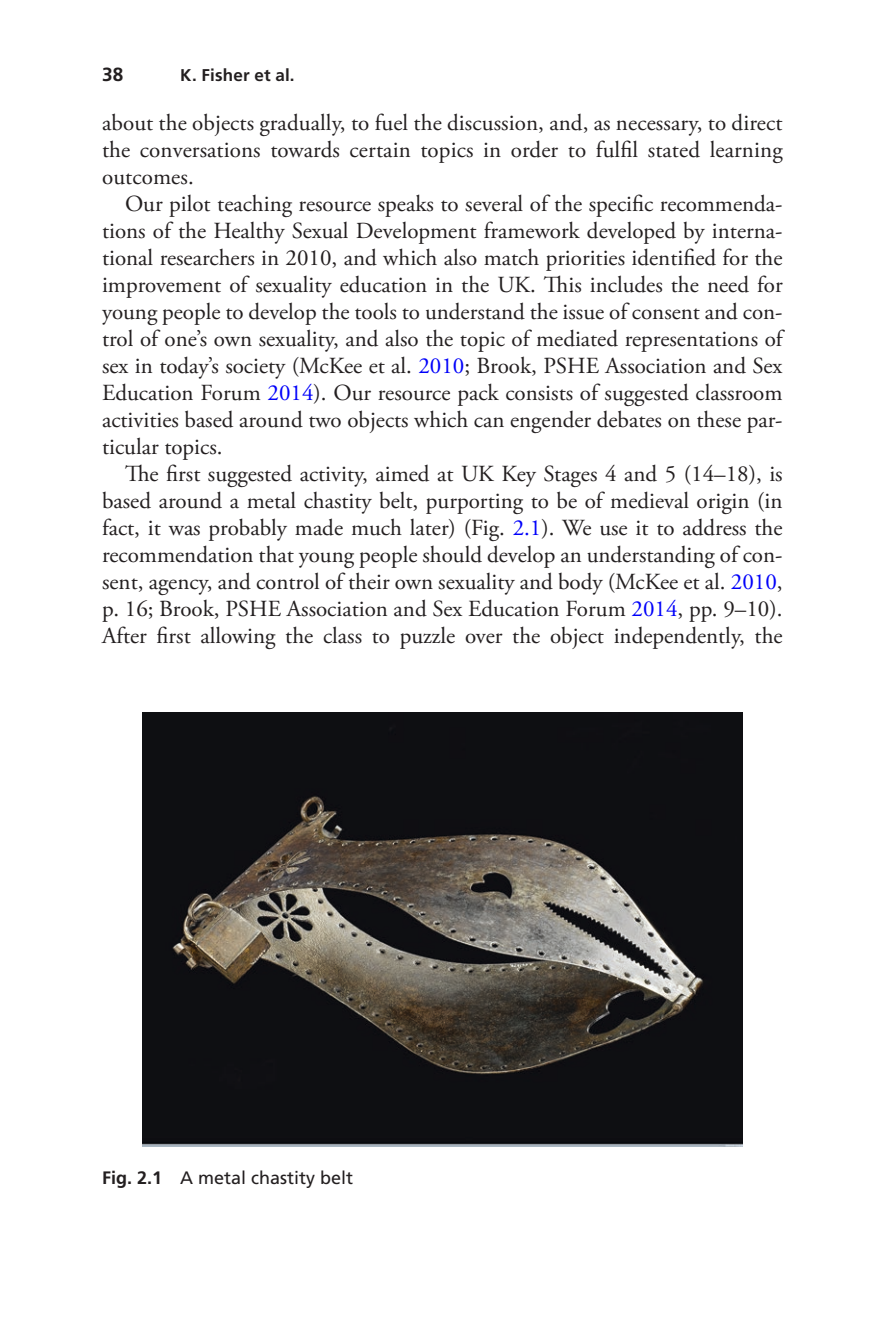
<style>
.page{position:relative;width:879px;height:1333px;background:#fff}
.page>*{position:absolute;margin:0;border:0;box-sizing:border-box;transform-origin:0 0}
.t1{font:23px/27px "Krqcrt A Garamond Pro";color:#231f20;text-align:justify}
.t2{font:700 19px "Klhgkg Frutiger LT Std";color:#231f20}
.t3{font:18px "Nclvfx Frutiger LT Std";color:#231f20}
.t4{font:700 17px "Klhgkg Frutiger LT Std";letter-spacing:.01em;color:#231f20}
.s1{color:#0000fa}
.s2{font-family:"Klhgkg Frutiger LT Std";font-weight:700}
</style>
<div class="page">
<img style="left:142px;top:712px;width:600px;height:434px">
<p class="t2" style="left:102px;top:64px;width:23px">38</p>
<p class="t4" style="left:180px;top:65px;width:116px">K. Fisher et al.</p>
<p class="t1" style="left:102px;top:110px;width:682px">about the objects gradually, to fuel the discussion, and, as necessary, to direct the conversations towards certain topics in order to fulfil stated learning outcomes.</p>
<p class="t1" style="left:102px;top:191px;width:682px;text-indent:23px">Our pilot teaching resource speaks to several of the specific recommenda&shy;tions of the Healthy Sexual Development framework developed by interna&shy;tional researchers in 2010, and which also match priorities identified for the improvement of sexuality education in the UK. This includes the need for young people to develop the tools to understand the issue of consent and con&shy;trol of one’s own sexuality, and also the topic of mediated representations of sex in today’s society (McKee et al. <span class="s1">2010</span>; Brook, PSHE Association and Sex Education Forum <span class="s1">2014</span>). Our resource pack consists of suggested classroom activities based around two objects which can engender debates on these par&shy;ticular topics.</p>
<p class="t1" style="left:102px;top:461px;width:682px;text-indent:23px">The first suggested activity, aimed at UK Key Stages 4 and 5 (14–18), is based around a metal chastity belt, purporting to be of medieval origin (in fact, it was probably made much later) (Fig. <span class="s1">2.1</span>). We use it to address the recommendation that young people should develop an understanding of con&shy;sent, agency, and control of their own sexuality and body (McKee et al. <span class="s1">2010</span>, p. 16; Brook, PSHE Association and Sex Education Forum <span class="s1">2014</span>, pp. 9–10).<br>After first allowing the class to puzzle over the object independently, the</p>
<p class="t3" style="left:102px;top:1166px;width:253px"><span class="s2">Fig. 2.1</span> A metal chastity belt</p>
</div>
